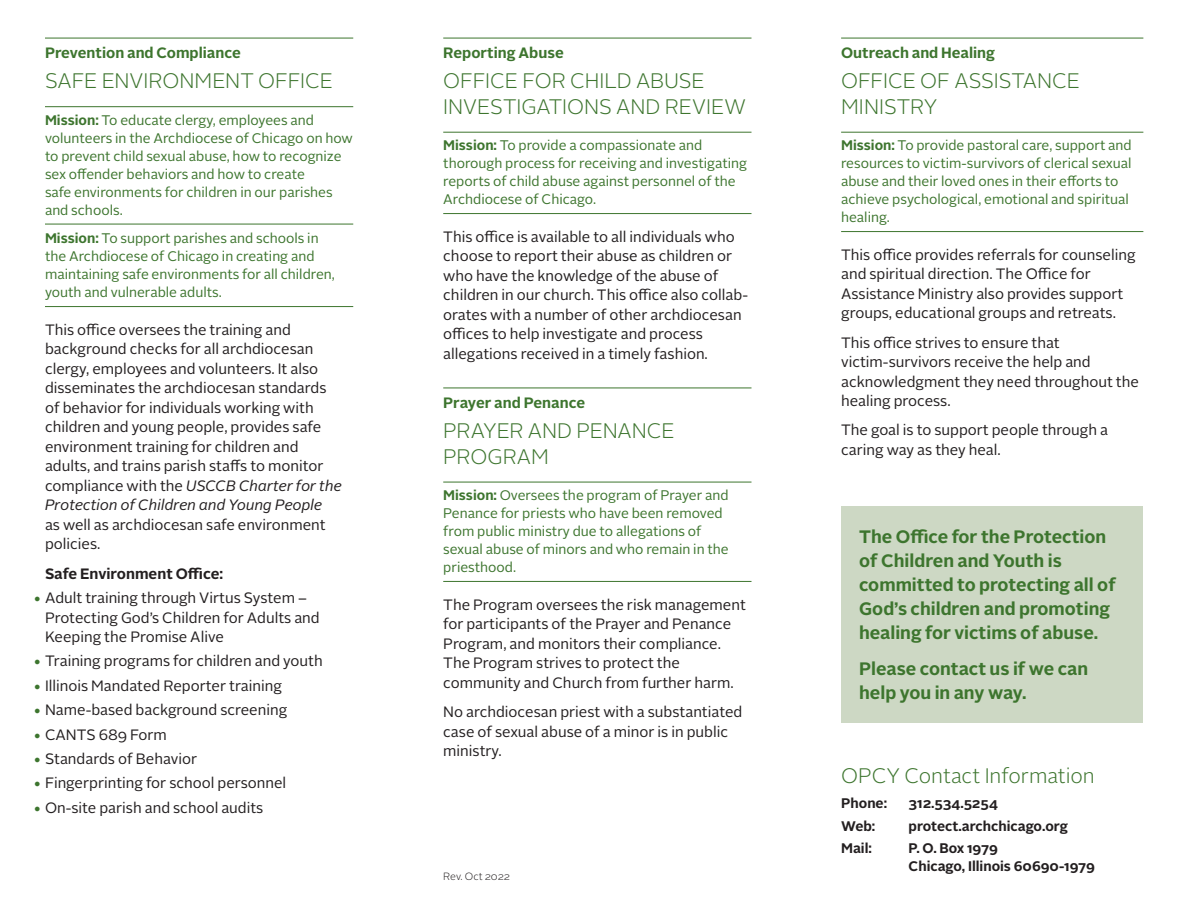
<style>
.page{position:relative;width:1188px;height:918px;background:#fff}
.page>*{position:absolute;margin:0;border:0;box-sizing:border-box;transform-origin:0 0}
.HEADS2_light{font:300 21px/25.5px "Alright Sans";letter-spacing:-.005em;color:#3d752e}
.HEADS_light{font:300 21px "Alright Sans";letter-spacing:-.005em;color:#3d752e}
.text_10_13_text_regu{font:700 18px/24px "Alright Sans";color:#3d752e}
.text_10_13_text_regu-2{font:15px/19.5px "Alright Sans";color:#231f20}
.Sponsored_Event_line{font:700 15px "Alright Sans";color:#3d752e}
.text_10_13_text_regu-3{font:700 15px "Alright Sans";color:#231f20}
.text_9_12_text_regul{font:13.8px/18px "Alright Sans";color:#3d752e}
.text_10_13_text_regu-4{font:13.8px/18px "Alright Sans";color:#3d752e}
.text_9_25_12_text_re{font:700 13.8px/18px "Alright Sans";color:#231f20}
.t1{font:300 10.5px "Alright Sans";letter-spacing:-.005em;color:#231f20}
.s1{font-weight:700}
.s2{font-style:italic}
.s3{font-weight:700;color:#3d752e}
</style>
<div class="page">
<div style="left:842px;top:506px;width:301px;height:216px;background:#cdd8c4"></div>
<hr style="left:45px;top:38px;width:308px;height:1px;background:#3d752e">
<hr style="left:45px;top:106px;width:308px;height:1px;background:#3d752e">
<hr style="left:45px;top:224px;width:308px;height:1px;background:#3d752e">
<hr style="left:45px;top:306px;width:308px;height:1px;background:#3d752e">
<hr style="left:443px;top:38px;width:309px;height:1px;background:#3d752e">
<hr style="left:443px;top:132px;width:309px;height:1px;background:#3d752e">
<hr style="left:443px;top:213px;width:309px;height:1px;background:#3d752e">
<hr style="left:443px;top:388px;width:309px;height:1px;background:#3d752e">
<hr style="left:443px;top:482px;width:309px;height:1px;background:#3d752e">
<hr style="left:443px;top:581px;width:309px;height:1px;background:#3d752e">
<hr style="left:841px;top:38px;width:302px;height:1px;background:#3d752e">
<hr style="left:841px;top:132px;width:302px;height:1px;background:#3d752e">
<hr style="left:841px;top:231px;width:302px;height:1px;background:#3d752e">
<p class="Sponsored_Event_line" style="left:45px;top:42px;width:197px">Prevention and Compliance</p>
<p class="HEADS2_light" style="left:45px;top:68px;width:290px">SAFE ENVIRONMENT OFFICE</p>
<p class="text_9_12_text_regul" style="left:45px;top:111px;width:309px"><span class="s1">Mission:</span> To educate clergy, employees and volunteers in the Archdiocese of Chicago on how to prevent child sexual abuse, how to recognize sex offender behaviors and how to create<br>safe environments for children in our parishes and schools.</p>
<p class="text_10_13_text_regu-4" style="left:45px;top:230px;width:291px"><span class="s1">Mission:</span> To support parishes and schools in the Archdiocese of Chicago in creating and maintaining safe environments for all children, youth and vulnerable adults.</p>
<p class="text_10_13_text_regu-2" style="left:45px;top:320px;width:299px">This office oversees the training and background checks for all archdiocesan clergy, employees and volunteers. It also disseminates the archdiocesan standards of behavior for individuals working with children and young people, provides safe environment training for children and adults, and trains parish staffs to monitor compliance with the <span class="s2">USCCB Charter for the Protection of Children and Young People<br></span>as well as archdiocesan safe environment policies.</p>
<p class="text_10_13_text_regu-3" style="left:45px;top:563px;width:180px">Safe Environment Office:</p>
<p class="text_10_13_text_regu-2" style="left:45px;top:588px;width:276px;text-indent:-12px"><span class="s3">•</span> Adult training through Virtus System –<br>Protecting God’s Children for Adults and<br>Keeping the Promise Alive</p>
<p class="text_10_13_text_regu-2" style="left:33px;top:652px;width:291px"><span class="s3">•</span> Training programs for children and youth</p>
<p class="text_10_13_text_regu-2" style="left:33px;top:676px;width:250px"><span class="s3">•</span> Illinois Mandated Reporter training</p>
<p class="text_10_13_text_regu-2" style="left:33px;top:700px;width:256px"><span class="s3">•</span> Name-based background screening</p>
<p class="text_10_13_text_regu-2" style="left:33px;top:725px;width:135px"><span class="s3">•</span> CANTS 689 Form</p>
<p class="text_10_13_text_regu-2" style="left:33px;top:749px;width:166px"><span class="s3">•</span> Standards of Behavior</p>
<p class="text_10_13_text_regu-2" style="left:33px;top:774px;width:255px"><span class="s3">•</span> Fingerprinting for school personnel</p>
<p class="text_10_13_text_regu-2" style="left:33px;top:798px;width:232px"><span class="s3">•</span> On-site parish and school audits</p>
<p class="Sponsored_Event_line" style="left:443px;top:42px;width:122px">Reporting Abuse</p>
<p class="HEADS2_light" style="left:443px;top:68px;width:304px">OFFICE FOR CHILD ABUSE<br>INVESTIGATIONS AND REVIEW</p>
<p class="text_9_12_text_regul" style="left:443px;top:137px;width:305px"><span class="s1">Mission:</span> To provide a compassionate and thorough process for receiving and investigating reports of child abuse against personnel of the Archdiocese of Chicago.</p>
<p class="text_10_13_text_regu-2" style="left:443px;top:227px;width:306px">This office is available to all individuals who choose to report their abuse as children or who have the knowledge of the abuse of children in our church. This office also collab&shy;orates with a number of other archdiocesan offices to help investigate and process allegations received in a timely fashion.</p>
<p class="Sponsored_Event_line" style="left:443px;top:392px;width:143px">Prayer and Penance</p>
<p class="HEADS2_light" style="left:443px;top:418px;width:233px">PRAYER AND PENANCE<br>PROGRAM</p>
<p class="text_9_12_text_regul" style="left:443px;top:487px;width:287px"><span class="s1">Mission:</span> Oversees the program of Prayer and Penance for priests who have been removed from public ministry due to allegations of sexual abuse of minors and who remain in the priesthood.</p>
<p class="text_10_13_text_regu-2" style="left:443px;top:595px;width:304px">The Program oversees the risk management for participants of the Prayer and Penance Program, and monitors their compliance.<br>The Program strives to protect the community and Church from further harm.</p>
<p class="text_10_13_text_regu-2" style="left:443px;top:702px;width:301px">No archdiocesan priest with a substantiated case of sexual abuse of a minor is in public ministry.</p>
<p class="t1" style="left:443px;top:869px;width:68px">Rev. Oct 2022</p>
<p class="Sponsored_Event_line" style="left:841px;top:42px;width:156px">Outreach and Healing</p>
<p class="HEADS2_light" style="left:841px;top:68px;width:240px">OFFICE OF ASSISTANCE<br>MINISTRY</p>
<p class="text_9_12_text_regul" style="left:841px;top:137px;width:292px"><span class="s1">Mission:</span> To provide pastoral care, support and resources to victim-survivors of clerical sexual abuse and their loved ones in their efforts to achieve psychological, emotional and spiritual healing.</p>
<p class="text_10_13_text_regu-2" style="left:841px;top:245px;width:296px">This office provides referrals for counseling and spiritual direction. The Office for Assistance Ministry also provides support groups, educational groups and retreats.</p>
<p class="text_10_13_text_regu-2" style="left:841px;top:333px;width:299px">This office strives to ensure that victim-survivors receive the help and acknowledgment they need throughout the healing process.</p>
<p class="text_10_13_text_regu-2" style="left:841px;top:421px;width:268px">The goal is to support people through a caring way as they heal.</p>
<p class="text_10_13_text_regu" style="left:859px;top:524px;width:258px">The Office for the Protection of Children and Youth is committed to protecting all of<br>God’s children and promoting healing for victims of abuse.</p>
<p class="text_10_13_text_regu" style="left:859px;top:656px;width:231px">Please contact us if we can help you in any way.</p>
<p class="HEADS_light" style="left:841px;top:761px;width:255px">OPCY Contact Information</p>
<p class="text_9_25_12_text_re" style="left:841px;top:794px;width:48px">Phone:</p>
<p class="text_9_25_12_text_re" style="left:909px;top:794px;width:91px">312.534.5254</p>
<p class="text_9_25_12_text_re" style="left:841px;top:817px;width:36px">Web:</p>
<p class="text_9_25_12_text_re" style="left:909px;top:817px;width:161px">protect.archchicago.org</p>
<p class="text_9_25_12_text_re" style="left:841px;top:839px;width:32px">Mail:</p>
<p class="text_9_25_12_text_re" style="left:909px;top:839px;width:188px">P. O. Box 1979<br>Chicago, Illinois 60690-1979</p>
</div>
